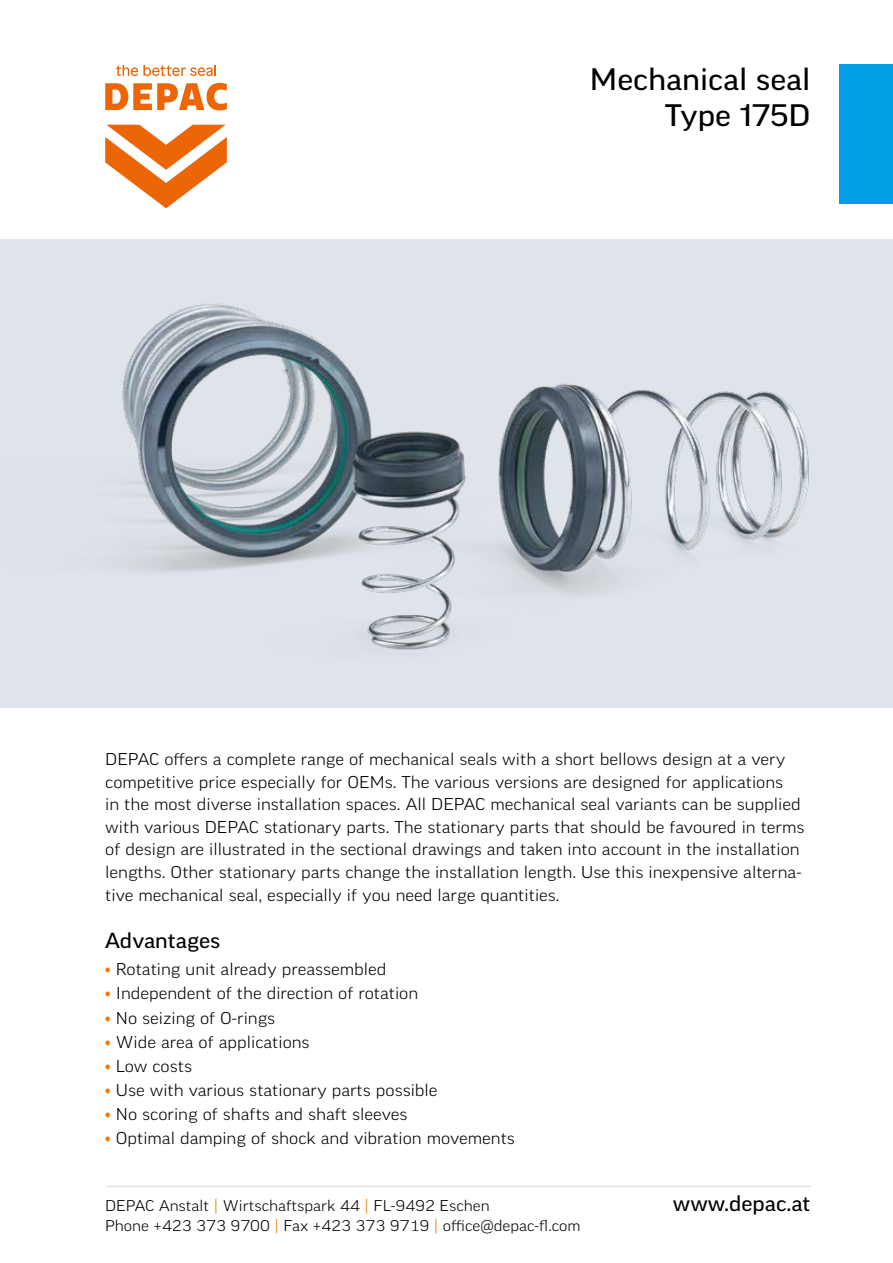
<style>
.page{position:relative;width:893px;height:1263px;background:#fff}
.page>*{position:absolute;margin:0;border:0;box-sizing:border-box;transform-origin:0 0}
.t1{font:expanded 30px/36px "Good Pro";color:#000;text-align:right}
.t2{font:expanded 21px "Good Pro";color:#000}
.t3{font:300 expanded 16.5px/22.5px "Good Pro";color:#000}
.t4{font:300 expanded 15px/19.5px "Good Pro";color:#000}
.s1{color:#ef7d00}
</style>
<div class="page">
<img style="left:0;top:239px;width:893px;height:468px">
<div style="left:839px;top:65px;width:54px;height:139px;background:#009fe3"></div>
<svg style="left:105px;top:83px;width:122px;height:27px"></svg>
<svg style="left:105px;top:125px;width:122px;height:83px"></svg>
<svg style="left:116px;top:65px;width:100px;height:11px"></svg>
<hr style="left:105px;top:1186px;width:706px;height:1px;background:#dee4e9">
<h1 class="t1" style="left:590px;top:61px;width:222px">Mechanical seal<br>Type 175D</h1>
<p class="t3" style="left:105px;top:748px;width:701px">DEPAC offers a complete range of mechanical seals with a short bellows design at a very competitive price especially for OEMs. The various versions are designed for applications<br>in the most diverse installation spaces. All DEPAC mechanical seal variants can be supplied with various DEPAC stationary parts. The stationary parts that should be favoured in terms of design are illustrated in the sectional drawings and taken into account in the installation lengths. Other stationary parts change the installation length. Use this inexpensive alterna&shy;tive mechanical seal, especially if you need large quantities.</p>
<p class="t2" style="left:105px;top:929px;width:117px">Advantages</p>
<p class="t3" style="left:105px;top:958px;width:283px"><span class="s1">•</span> Rotating unit already preassembled</p>
<p class="t3" style="left:105px;top:982px;width:314px"><span class="s1">•</span> Independent of the direction of rotation</p>
<p class="t3" style="left:105px;top:1006px;width:172px"><span class="s1">•</span> No seizing of O-rings</p>
<p class="t3" style="left:105px;top:1030px;width:206px"><span class="s1">•</span> Wide area of applications</p>
<p class="t3" style="left:105px;top:1054px;width:88px"><span class="s1">•</span> Low costs</p>
<p class="t3" style="left:105px;top:1078px;width:334px"><span class="s1">•</span> Use with various stationary parts possible</p>
<p class="t3" style="left:105px;top:1102px;width:304px"><span class="s1">•</span> No scoring of shafts and shaft sleeves</p>
<p class="t3" style="left:105px;top:1126px;width:411px"><span class="s1">•</span> Optimal damping of shock and vibration movements</p>
<p class="t4" style="left:105px;top:1196px;width:477px">DEPAC Anstalt <span class="s1">|</span> Wirtschaftspark 44 <span class="s1">|</span> FL-9492 Eschen<br>Phone +423 373 9700 <span class="s1">|</span> Fax +423 373 9719 <span class="s1">|</span> office@depac-fl.com</p>
<p class="t2" style="left:673px;top:1191px;width:139px">www.depac.at</p>
</div>
